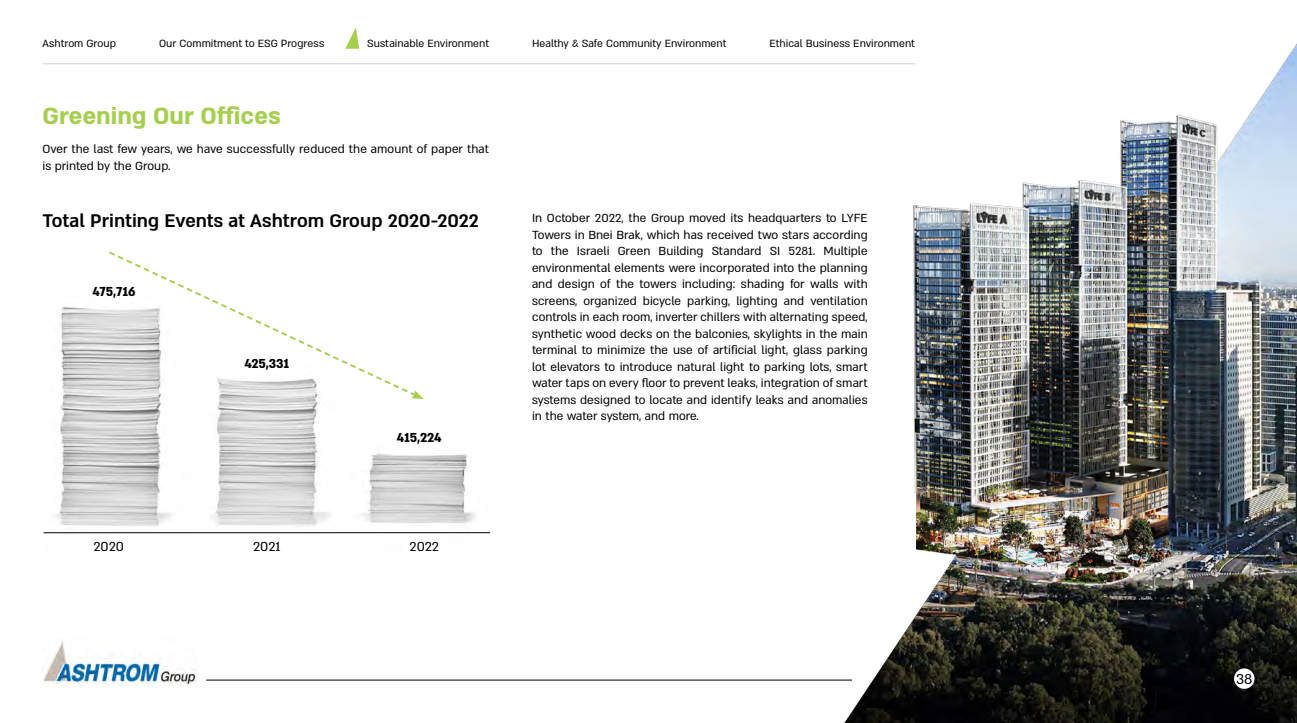
<style>
.page{position:relative;width:1297px;height:723px;background:#fff}
.page>*{position:absolute;margin:0;border:0;box-sizing:border-box;transform-origin:0 0}
.t1{font:700 27px "Almoni M Lv 5 AAA";color:#a5cf4d}
.t2{font:21px "Almoni M Lv 5 AAA D Bold";color:#000}
.t3{font:16.5px "Almoni M Lv 5 AAA";color:#000}
.t4{font:700 15px "Almoni M Lv 5 AAA";letter-spacing:-.01em;color:#000}
.t5{font:15px "Almoni M Lv 5 AAA";color:#000}
.t6{font:13.5px/16.5px "Almoni M Lv 5 AAA";color:#000}
.t7{font:12px "Almoni M Lv 5 AAA";color:#000}
</style>
<div class="page">
<img style="left:43px;top:307px;width:447px;height:227px">
<hr style="left:44px;top:532px;width:446px;height:1px;background:#000">
<svg style="left:107px;top:251px;width:311px;height:147px"></svg>
<svg style="left:411px;top:390px;width:13px;height:9px"></svg>
<img style="left:819px;top:43px;width:478px;height:680px">
<div style="left:1234px;top:668px;width:20px;height:21px;background:#fff;border-radius:50%"></div>
<svg style="left:345px;top:27px;width:14px;height:22px"></svg>
<hr style="left:43px;top:64px;width:872px;height:1px;background:#d1d3d4">
<img style="left:43px;top:641px;width:154px;height:44px">
<hr style="left:206px;top:680px;width:646px;height:1px;background:#000">
<p class="t7" style="left:43px;top:36px;width:75px">Ashtrom Group</p>
<p class="t7" style="left:159px;top:36px;width:167px">Our Commitment to ESG Progress</p>
<h1 class="t1" style="left:43px;top:98px;width:240px">Greening Our Offices</h1>
<p class="t7" style="left:367px;top:36px;width:123px">Sustainable Environment</p>
<p class="t6" style="left:43px;top:141px;width:448px">Over the last few years, we have successfully reduced the amount of paper that is printed by the Group.</p>
<h2 class="t2" style="left:43px;top:207px;width:438px">Total Printing Events at Ashtrom Group 2020-2022</h2>
<p class="t4" style="left:92px;top:281px;width:45px">475,716</p>
<p class="t5" style="left:93px;top:537px;width:32px">2020</p>
<p class="t4" style="left:244px;top:353px;width:46px">425,331</p>
<p class="t5" style="left:253px;top:537px;width:29px">2021</p>
<p class="t4" style="left:397px;top:428px;width:46px">415,224</p>
<p class="t5" style="left:410px;top:537px;width:31px">2022</p>
<p class="t7" style="left:532px;top:36px;width:196px">Healthy &amp; Safe Community Environment</p>
<p class="t7" style="left:769px;top:36px;width:147px">Ethical Business Environment</p>
<p class="t6" style="left:532px;top:209px;width:337px;text-align:right">In October 2022, the Group moved its headquarters to LYFE<br>Towers in Bnei Brak, which has received two stars according<br>Multiple</p>
<p class="t6" style="left:551px;top:242px;width:19px">the</p>
<p class="t6" style="left:577px;top:242px;width:34px">Israeli</p>
<p class="t6" style="left:658px;top:242px;width:46px">Building</p>
<p class="t6" style="left:712px;top:242px;width:51px">Standard</p>
<p class="t6" style="left:770px;top:242px;width:12px">SI</p>
<p class="t6" style="left:618px;top:242px;width:34px">Green</p>
<p class="t6" style="left:788px;top:242px;width:28px">5281.</p>
<p class="t6" style="left:532px;top:242px;width:12px">to</p>
<p class="t6" style="left:532px;top:259px;width:337px">environmental elements were incorporated into the planning</p>
<p class="t6" style="left:532px;top:275px;width:337px">and design of the towers including: shading for walls with</p>
<p class="t6" style="left:810px;top:292px;width:59px">ventilation</p>
<p class="t6" style="left:583px;top:292px;width:55px">organized</p>
<p class="t6" style="left:643px;top:292px;width:40px">bicycle</p>
<p class="t6" style="left:687px;top:292px;width:45px">parking,</p>
<p class="t6" style="left:736px;top:292px;width:43px">lighting</p>
<p class="t6" style="left:784px;top:292px;width:22px">and</p>
<p class="t6" style="left:532px;top:292px;width:337px">screens,<br>controls in each room, inverter chillers with alternating speed, synthetic wood decks on the balconies, skylights in the main terminal to minimize the use of artificial light, glass parking lot elevators to introduce natural light to parking lots, smart water taps on every floor to prevent leaks, integration of smart systems designed to locate and identify leaks and anomalies in the water system, and more.</p>
<p class="t3" style="left:1236px;top:669px;width:18px">38</p>
</div>
